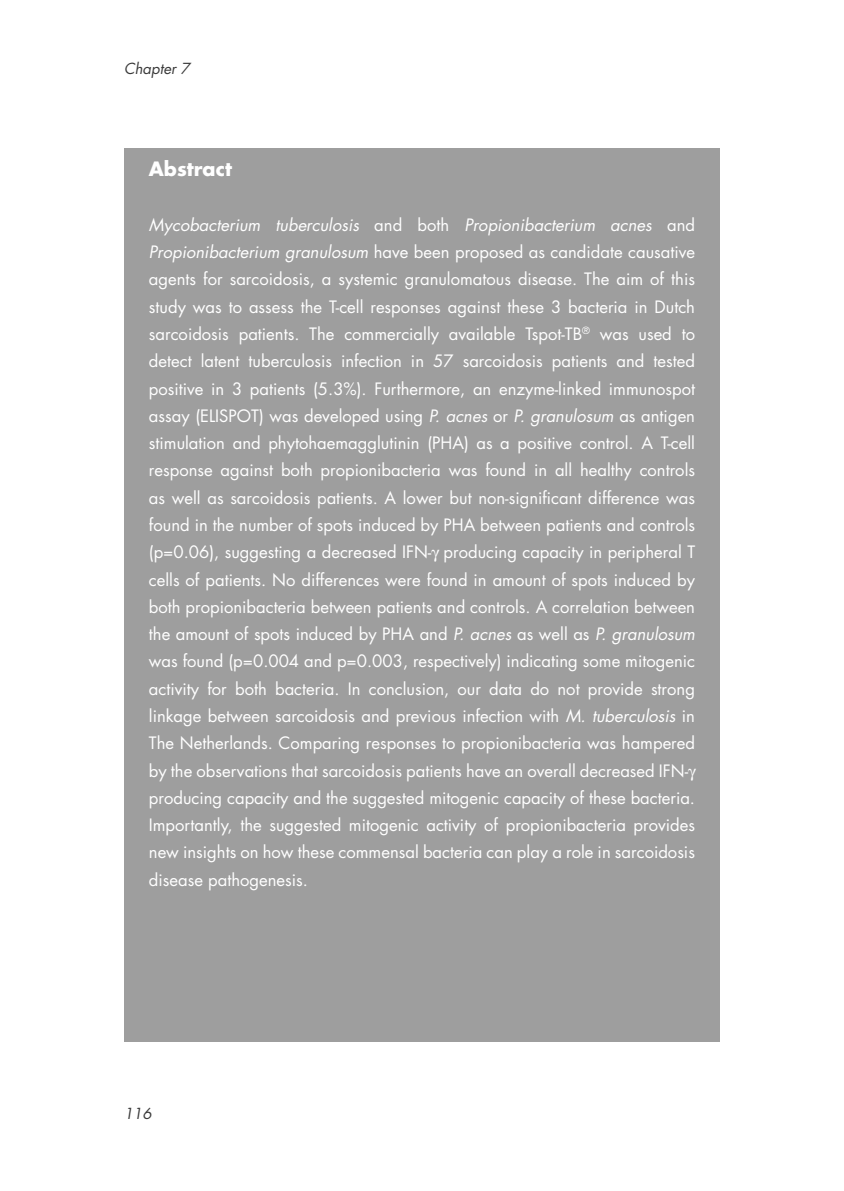
<style>
.page{position:relative;width:844px;height:1191px;background:#fff}
.page>*{position:absolute;margin:0;border:0;box-sizing:border-box;transform-origin:0 0}
.t1{font:700 19.25px "Futura Std";color:#fff}
.t2{font:16.62px/27.3px "Futura Std";color:#fff}
.t3{font:italic 14.88px "Futura Std";color:#3a3a3a}
.s1{font-style:italic}
</style>
<div class="page">
<div style="left:124px;top:149px;width:595px;height:893px;background:#9e9e9e"></div>
<p class="t3" style="left:124px;top:59px;width:67px">Chapter 7</p>
<p class="t1" style="left:149px;top:156px;width:85px">Abstract</p>
<p class="t2" style="left:149px;top:211px;width:547px"><span class="s1">Mycobacterium tuberculosis</span> and both <span class="s1">Propionibacterium acnes</span> and <span class="s1">Propionibacterium granulosum</span> have been proposed as candidate causative agents for sarcoidosis, a systemic granulomatous disease. The aim of this study was to assess the T-cell responses against these 3 bacteria in Dutch sarcoidosis patients. The commercially available Tspot-TB<sup>®</sup> was used to detect latent tuberculosis infection in 57 sarcoidosis patients and tested positive in 3 patients (5.3%). Furthermore, an enzyme-linked immunospot assay (ELISPOT) was developed using <span class="s1">P. acnes</span> or <span class="s1">P. granulosum</span> as antigen stimulation and phytohaemagglutinin (PHA) as a positive control. A T-cell response against both propionibacteria was found in all healthy controls as well as sarcoidosis patients. A lower but non-significant difference was found in the number of spots induced by PHA between patients and controls (p=0.06), suggesting a decreased IFN- producing capacity in peripheral T cells of patients. No differences were found in amount of spots induced by both propionibacteria between patients and controls. A correlation between the amount of spots induced by PHA and <span class="s1">P. acnes</span> as well as <span class="s1">P. granulosum </span>was found (p=0.004 and p=0.003, respectively) indicating some mitogenic activity for both bacteria. In conclusion, our data do not provide strong linkage between sarcoidosis and previous infection with <span class="s1">M. tuberculosis</span> in The Netherlands. Comparing responses to propionibacteria was hampered by the observations that sarcoidosis patients have an overall decreased IFN&shy;producing capacity and the suggested mitogenic capacity of these bacteria.<br>Importantly, the suggested mitogenic activity of propionibacteria provides new insights on how these commensal bacteria can play a role in sarcoidosis disease pathogenesis.</p>
<p class="t3" style="left:124px;top:1103px;width:29px">116</p>
</div>
